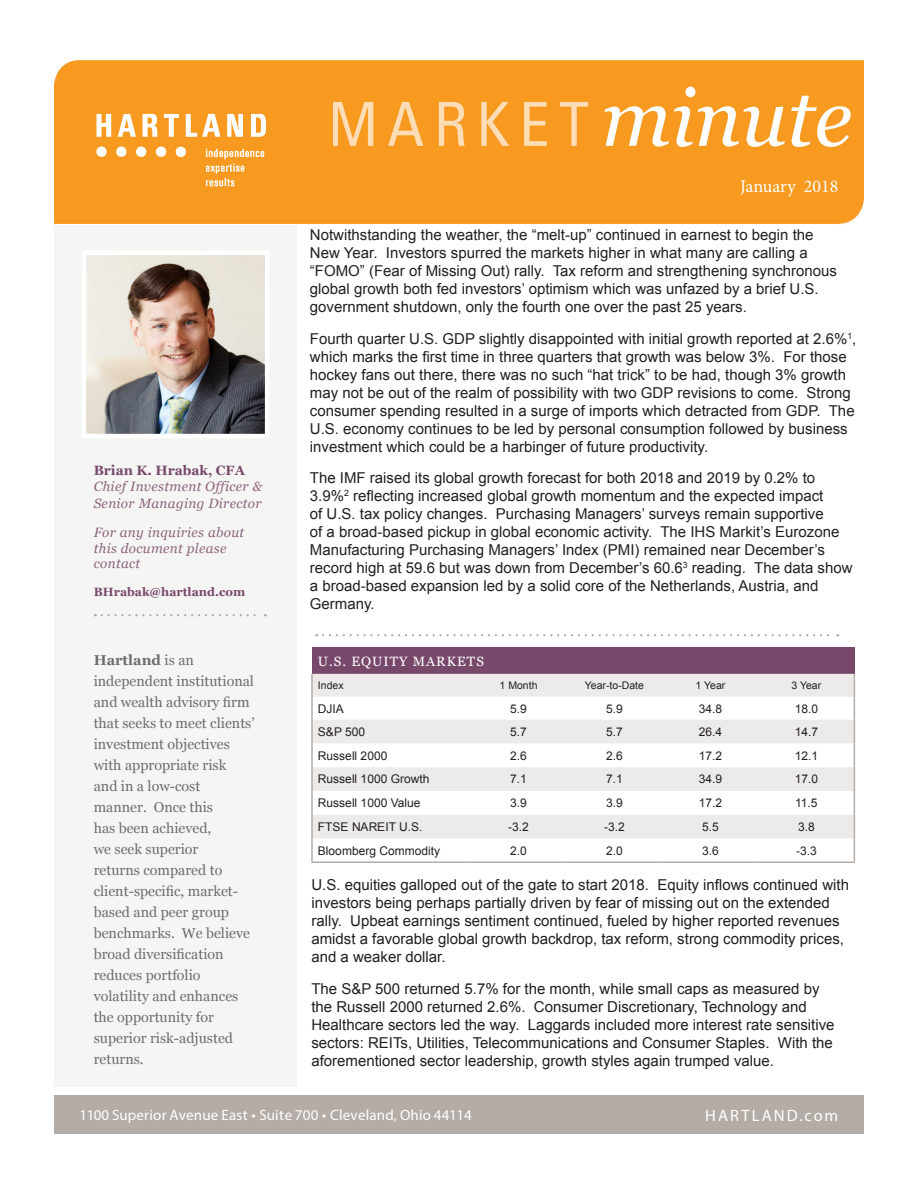
<style>
.page{position:relative;width:918px;height:1188px;background:#fff}
.page>*{position:absolute;margin:0;border:0;box-sizing:border-box;transform-origin:0 0}
.t1{font:18px "Minion Pro";color:#fff}
.t2{font:16.5px "Myriad Pro";letter-spacing:.13em;color:#fff}
.t3{font:15px/18px "Arial";color:#231f20}
.t4{font:15px "Myriad Pro";letter-spacing:.015em;color:#fff}
.t5{font:14.25px/21px "Georgia";color:#6c6d70}
.t6{font:italic 13.5px/16.2px "Georgia";letter-spacing:.025em;color:#8d657e}
.t7{font:13.5px "Georgia";letter-spacing:.075em;color:#fff}
.t8{font:12px "Arial";color:#231f20}
.t9{font:700 12px "Georgia";color:#78486a}
.t10{font:10.5px "Arial";color:#231f20}
.s1{font-weight:700;font-style:normal;color:#78486a}
.s2{font-weight:700}
</style>
<div class="page">
<div style="left:54px;top:224px;width:243px;height:862px;background:#f5f5f4"></div>
<div style="left:54px;top:1095px;width:810px;height:39px;background:#b4aca6"></div>
<img style="left:87px;top:256px;width:177px;height:177px">
<div style="left:82px;top:251px;width:187px;height:187px;border:4px solid #fff"></div>
<svg style="left:102px;top:614px;width:164px;height:2px"></svg>
<svg style="left:323px;top:634px;width:515px;height:2px"></svg>
<div style="left:312px;top:647px;width:542px;height:27px;background:#78486a"></div>
<svg style="left:313px;top:674px;width:541px;height:164px;fill:#ecebe9"></svg>
<hr style="left:311px;top:674px;width:2px;height:23px;background:#b4aca6">
<hr style="left:311px;top:697px;width:2px;height:23px;background:#b4aca6">
<hr style="left:311px;top:720px;width:2px;height:23px;background:#b4aca6">
<hr style="left:311px;top:743px;width:2px;height:24px;background:#b4aca6">
<hr style="left:311px;top:767px;width:2px;height:24px;background:#b4aca6">
<hr style="left:311px;top:791px;width:2px;height:24px;background:#b4aca6">
<hr style="left:311px;top:815px;width:2px;height:23px;background:#b4aca6">
<hr style="left:311px;top:838px;width:2px;height:23px;background:#b4aca6">
<svg style="left:854px;top:674px;width:1px;height:187px"></svg>
<hr style="left:311px;top:861px;width:160px;height:2px;background:#b4aca6">
<hr style="left:471px;top:861px;width:96px;height:2px;background:#b4aca6">
<hr style="left:567px;top:861px;width:95px;height:2px;background:#b4aca6">
<hr style="left:662px;top:861px;width:96px;height:2px;background:#b4aca6">
<hr style="left:758px;top:861px;width:97px;height:2px;background:#b4aca6">
<img style="left:54px;top:60px;width:810px;height:164px">
<p class="t6" style="left:94px;top:463px;width:170px"><span class="s1">Brian K. Hrabak, CFA<br></span>Chief Investment Officer &amp;<br>Senior Managing Director</p>
<p class="t6" style="left:94px;top:524px;width:152px;line-height:15.8px">For any inquiries about this document please contact</p>
<p class="t9" style="left:94px;top:584px;width:153px">BHrabak@hartland.com</p>
<p class="t1" style="left:740px;top:174px;width:100px">January 2018</p>
<p class="t3" style="left:310px;top:226px;width:529px">Notwithstanding the weather, the “melt-up” continued in earnest to begin the New Year. Investors spurred the markets higher in what many are calling a “FOMO” (Fear of Missing Out) rally. Tax reform and strengthening synchronous global growth both fed investors’ optimism which was unfazed by a brief U.S. government shutdown, only the fourth one over the past 25 years.</p>
<p class="t3" style="left:310px;top:330px;width:548px">Fourth quarter U.S. GDP slightly disappointed with initial growth reported at 2.6%<sup>1</sup>, which marks the first time in three quarters that growth was below 3%. For those hockey fans out there, there was no such “hat trick” to be had, though 3% growth may not be out of the realm of possibility with two GDP revisions to come. Strong consumer spending resulted in a surge of imports which detracted from GDP. The U.S. economy continues to be led by personal consumption followed by business investment which could be a harbinger of future productivity.</p>
<p class="t3" style="left:310px;top:469px;width:544px">The IMF raised its global growth forecast for both 2018 and 2019 by 0.2% to 3.9%<sup>2</sup> reflecting increased global growth momentum and the expected impact<br>of U.S. tax policy changes. Purchasing Managers’ surveys remain supportive<br>of a broad-based pickup in global economic activity. The IHS Markit’s Eurozone Manufacturing Purchasing Managers’ Index (PMI) remained near December’s record high at 59.6 but was down from December’s 60.6<sup>3</sup> reading. The data show a broad-based expansion led by a solid core of the Netherlands, Austria, and Germany.</p>
<p class="t5" style="left:94px;top:650px;width:162px"><span class="s2">Hartland</span> is an independent institutional and wealth advisory firm that seeks to meet clients’ investment objectives with appropriate risk<br>and in a low-cost manner. Once this<br>has been achieved,<br>we seek superior<br>returns compared to client-specific, market&shy;based and peer group benchmarks. We believe broad diversification reduces portfolio volatility and enhances the opportunity for superior risk-adjusted returns.</p>
<p class="t7" style="left:318px;top:653px;width:167px">U.S. EQUITY MARKETS</p>
<p class="t10" style="left:318px;top:678px;width:27px">Index</p>
<p class="t10" style="left:500px;top:678px;width:39px">1 Month</p>
<p class="t10" style="left:585px;top:678px;width:61px">Year-to-Date</p>
<p class="t10" style="left:696px;top:678px;width:31px">1 Year</p>
<p class="t10" style="left:792px;top:678px;width:31px">3 Year</p>
<p class="t8" style="left:318px;top:701px;width:28px">DJIA</p>
<p class="t8" style="left:510px;top:701px;width:18px">5.9</p>
<p class="t8" style="left:606px;top:701px;width:18px">5.9</p>
<p class="t8" style="left:699px;top:701px;width:25px">34.8</p>
<p class="t8" style="left:795px;top:701px;width:25px">18.0</p>
<p class="t8" style="left:318px;top:724px;width:49px">S&amp;P 500</p>
<p class="t8" style="left:510px;top:724px;width:18px">5.7</p>
<p class="t8" style="left:606px;top:724px;width:18px">5.7</p>
<p class="t8" style="left:699px;top:724px;width:25px">26.4</p>
<p class="t8" style="left:795px;top:724px;width:25px">14.7</p>
<p class="t8" style="left:318px;top:748px;width:71px">Russell 2000</p>
<p class="t8" style="left:510px;top:748px;width:18px">2.6</p>
<p class="t8" style="left:606px;top:748px;width:18px">2.6</p>
<p class="t8" style="left:699px;top:748px;width:25px">17.2</p>
<p class="t8" style="left:795px;top:748px;width:25px">12.1</p>
<p class="t8" style="left:318px;top:771px;width:113px">Russell 1000 Growth</p>
<p class="t8" style="left:510px;top:771px;width:18px">7.1</p>
<p class="t8" style="left:606px;top:771px;width:18px">7.1</p>
<p class="t8" style="left:699px;top:771px;width:25px">34.9</p>
<p class="t8" style="left:795px;top:771px;width:25px">17.0</p>
<p class="t8" style="left:318px;top:795px;width:104px">Russell 1000 Value</p>
<p class="t8" style="left:510px;top:795px;width:18px">3.9</p>
<p class="t8" style="left:606px;top:795px;width:18px">3.9</p>
<p class="t8" style="left:699px;top:795px;width:25px">17.2</p>
<p class="t8" style="left:795px;top:795px;width:24px">11.5</p>
<p class="t8" style="left:318px;top:819px;width:106px">FTSE NAREIT U.S.</p>
<p class="t8" style="left:508px;top:819px;width:22px">-3.2</p>
<p class="t8" style="left:604px;top:819px;width:22px">-3.2</p>
<p class="t8" style="left:702px;top:819px;width:18px">5.5</p>
<p class="t8" style="left:798px;top:819px;width:18px">3.8</p>
<p class="t8" style="left:318px;top:843px;width:124px">Bloomberg Commodity</p>
<p class="t8" style="left:510px;top:843px;width:18px">2.0</p>
<p class="t8" style="left:606px;top:843px;width:18px">2.0</p>
<p class="t8" style="left:702px;top:843px;width:18px">3.6</p>
<p class="t8" style="left:796px;top:843px;width:22px">-3.3</p>
<p class="t3" style="left:311px;top:876px;width:539px">U.S. equities galloped out of the gate to start 2018. Equity inflows continued with investors being perhaps partially driven by fear of missing out on the extended rally. Upbeat earnings sentiment continued, fueled by higher reported revenues amidst a favorable global growth backdrop, tax reform, strong commodity prices, and a weaker dollar.</p>
<p class="t3" style="left:311px;top:979px;width:525px">The S&amp;P 500 returned 5.7% for the month, while small caps as measured by the Russell 2000 returned 2.6%. Consumer Discretionary, Technology and Healthcare sectors led the way. Laggards included more interest rate sensitive sectors: REITs, Utilities, Telecommunications and Consumer Staples. With the aforementioned sector leadership, growth styles again trumped value.</p>
<p class="t4" style="left:80px;top:1106px;width:394px">1100 Superior Avenue East • Suite 700 • Cleveland, Ohio 44114</p>
<p class="t2" style="left:705px;top:1106px;width:135px">HARTLAND.com</p>
</div>
